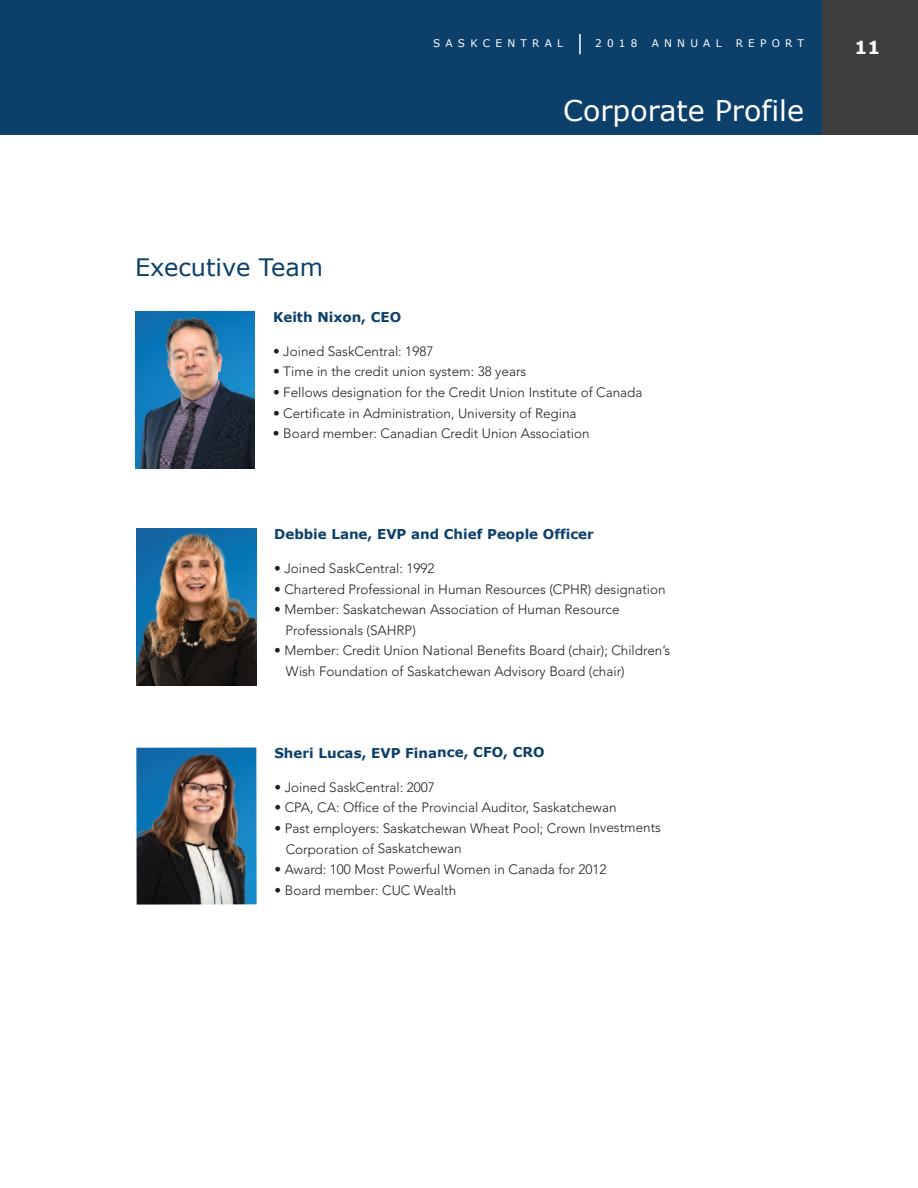
<style>
.page{position:relative;width:918px;height:1188px;background:#fff}
.page>*{position:absolute;margin:0;border:0;box-sizing:border-box;transform-origin:0 0}
.t1{font:28.5px "Verdana";color:#fff}
.t2{font:24px "Verdana";color:#0c3f6a}
.t3{font:700 18px "Verdana";color:#fff}
.t4{font:300 13.5px/20.5px "Avenir";color:#231f20}
.t5{font:700 13.5px "Verdana";color:#0c3f6a}
.t6{font:10.5px "Verdana";letter-spacing:.5em;color:#fff}
</style>
<div class="page">
<div style="left:0;top:0;width:831px;height:135px;background:#0c3f6a"></div>
<div style="left:822px;top:0;width:96px;height:135px;background:#3e3e3f"></div>
<hr style="left:579px;top:34px;width:2px;height:20px;background:#fff">
<img style="left:135px;top:311px;width:120px;height:157px">
<img style="left:136px;top:529px;width:120px;height:156px">
<img style="left:136px;top:747px;width:121px;height:158px">
<p class="t6" style="left:433px;top:36px;width:131px">SASKCENTRAL</p>
<p class="t6" style="left:595px;top:36px;width:44px">2018</p>
<p class="t6" style="left:652px;top:36px;width:71px">ANNUAL</p>
<p class="t6" style="left:736px;top:36px;width:70px">REPORT</p>
<h2 class="t2" style="left:135px;top:252px;width:190px">Executive Team</h2>
<h1 class="t1" style="left:563px;top:92px;width:242px">Corporate Profile</h1>
<p class="t5" style="left:273px;top:308px;width:130px">Keith Nixon, CEO</p>
<p class="t4" style="left:273px;top:341px;width:162px">• Joined SaskCentral: 1987</p>
<p class="t4" style="left:273px;top:361px;width:255px">• Time in the credit union system: 38 years</p>
<p class="t4" style="left:273px;top:382px;width:371px">• Fellows designation for the Credit Union Institute of Canada</p>
<p class="t4" style="left:273px;top:403px;width:305px">• Certificate in Administration, University of Regina</p>
<p class="t4" style="left:273px;top:423px;width:318px">• Board member: Canadian Credit Union Association</p>
<p class="t5" style="left:274px;top:525px;width:321px">Debbie Lane, EVP and Chief People Officer</p>
<p class="t4" style="left:274px;top:558px;width:162px">• Joined SaskCentral: 1992</p>
<p class="t4" style="left:274px;top:579px;width:393px">• Chartered Professional in Human Resources (CPHR) designation</p>
<p class="t4" style="left:285px;top:599px;width:336px;text-indent:-11px">• Member: Saskatchewan Association of Human Resource<br>Professionals (SAHRP)</p>
<p class="t4" style="left:286px;top:640px;width:386px;text-indent:-12px">• Member: Credit Union National Benefits Board (chair); Children’s<br>Wish Foundation of Saskatchewan Advisory Board (chair)</p>
<p class="t5" style="left:274px;top:744px;width:272px">Sheri Lucas, EVP Finance, CFO, CRO</p>
<p class="t4" style="left:274px;top:777px;width:162px">• Joined SaskCentral: 2007</p>
<p class="t4" style="left:274px;top:797px;width:344px">• CPA, CA: Office of the Provincial Auditor, Saskatchewan</p>
<p class="t4" style="left:286px;top:818px;width:377px;text-indent:-11px">• Past employers: Saskatchewan Wheat Pool; Crown Investments<br>Corporation of Saskatchewan</p>
<p class="t4" style="left:275px;top:859px;width:333px">• Award: 100 Most Powerful Women in Canada for 2012</p>
<p class="t4" style="left:275px;top:880px;width:183px">• Board member: CUC Wealth</p>
<h3 class="t3" style="left:855px;top:36px;width:27px">11</h3>
</div>
